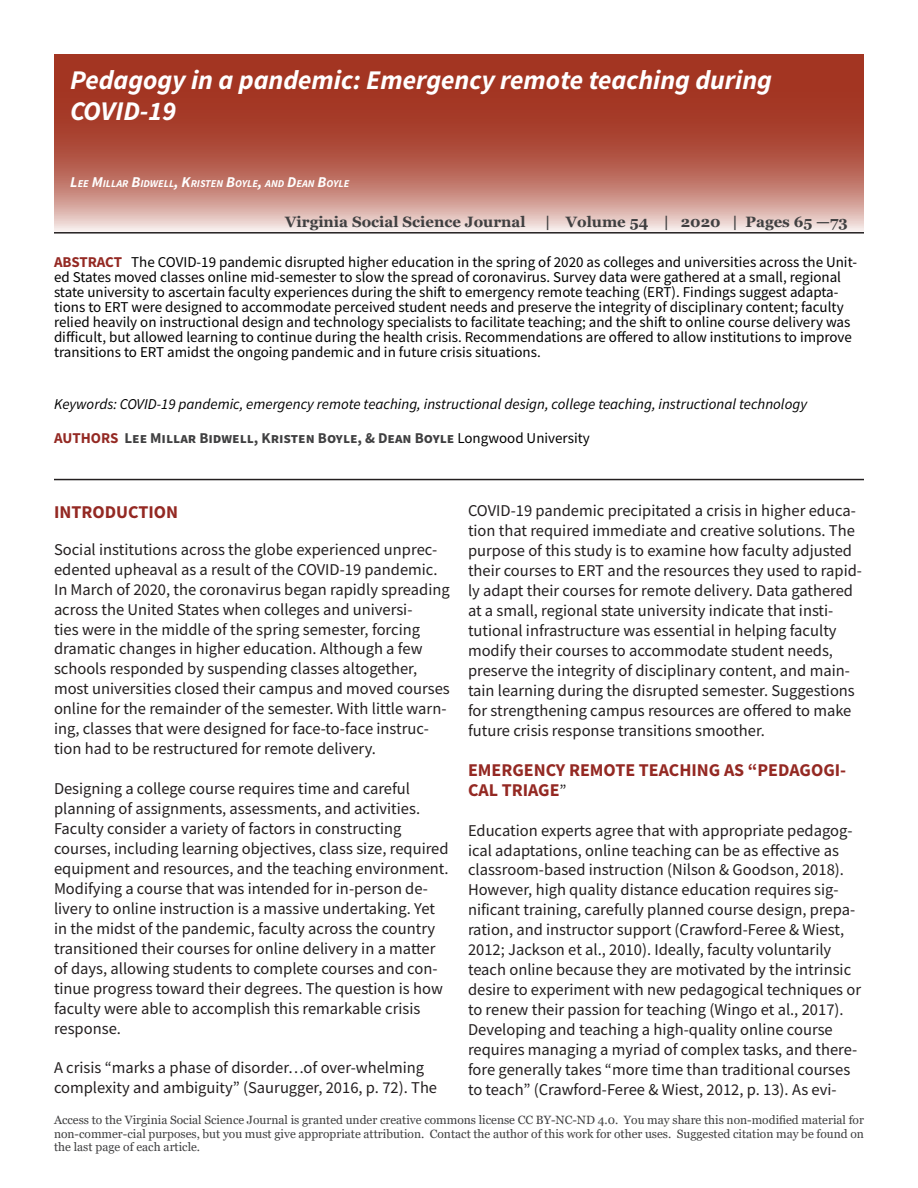
<style>
.page{position:relative;width:918px;height:1188px;background:#fff}
.page>*{position:absolute;margin:0;border:0;box-sizing:border-box;transform-origin:0 0}
.t1{font:italic 700 27px/31px "Source Sans Pro";color:#fff}
.VSSJ_Article_Body_Te{font:700 18px/20px "Source Sans Pro";color:#942923}
.Heading_3{font:700 18px "Source Sans Pro";color:#942923}
.VSSJ_Article_Body_Te-2{font:16.5px/20px "Source Sans Pro";color:#231f20}
.VSSJ_Abstract_Text{font:15px/15px "Source Sans Pro";color:#000}
.t2{font:italic 15px "Source Sans Pro";color:#000}
.t3{font:700 15px "Source Sans Pro";color:#404041}
.t4{font:700 15px "Georgia";color:#404041}
.t5{font:12px/13.8px "Georgia";color:#404041;text-align:justify}
.t6{font:italic 700 10.5px "Source Sans Pro";color:#fff}
.s1{font-size:15px}
.s2{font-weight:700;color:#942923}
.s3{color:#942923}
.s4{font-weight:400;color:#000}
.s5{font-weight:400;font-size:16.5px;color:#231f20}
</style>
<div class="page">
<svg style="left:54px;top:54px;width:810px;height:178px;background:#b76152"></svg>
<hr style="left:54px;top:232px;width:810px;height:2px;background:#231f20">
<hr style="left:54px;top:479px;width:810px;height:1px;background:#231f20">
<p class="t1" style="left:70px;top:64px;width:703px">Pedagogy in a pandemic: Emergency remote teaching during<br>COVID-19</p>
<p class="t6" style="left:70px;top:176px;width:281px"><span class="s1">L</span>EE <span class="s1">M</span>ILLAR <span class="s1">B</span>IDWELL<span class="s1">, K</span>RISTEN <span class="s1">B</span>OYLE<span class="s1">,</span> AND <span class="s1">D</span>EAN <span class="s1">B</span>OYLE</p>
<p class="t4" style="left:285px;top:212px;width:242px">Virginia Social Science Journal</p>
<p class="t4" style="left:545px;top:212px;width:305px">| Volume 54 | 2020 | Pages 65 —73</p>
<p class="VSSJ_Abstract_Text" style="left:54px;top:254px;width:805px"><span class="s2">ABSTRACT</span> The COVID-19 pandemic disrupted higher education in the spring of 2020 as colleges and universities across the Unit&shy;ed States moved classes online mid-semester to slow the spread of coronavirus. Survey data were gathered at a small, regional state university to ascertain faculty experiences during the shift to emergency remote teaching (ERT). Findings suggest adapta&shy;tions to ERT were designed to accommodate perceived student needs and preserve the integrity of disciplinary content; faculty relied heavily on instructional design and technology specialists to facilitate teaching; and the shift to online course delivery was difficult, but allowed learning to continue during the health crisis. Recommendations are offered to allow institutions to improve transitions to ERT amidst the ongoing pandemic and in future crisis situations.</p>
<p class="t2" style="left:54px;top:394px;width:755px">Keywords: COVID-19 pandemic, emergency remote teaching, instructional design, college teaching, instructional technology</p>
<p class="t3" style="left:54px;top:428px;width:537px"><span class="s3">AUTHORS</span> Lee Millar Bidwell, Kristen Boyle, &amp; Dean Boyle <span class="s4">Longwood University</span></p>
<p class="Heading_3" style="left:54px;top:499px;width:126px">INTRODUCTION</p>
<p class="VSSJ_Article_Body_Te-2" style="left:54px;top:539px;width:397px">Social institutions across the globe experienced unprec&shy;edented upheaval as a result of the COVID-19 pandemic.<br>In March of 2020, the coronavirus began rapidly spreading across the United States when colleges and universi-<br>ties were in the middle of the spring semester, forcing dramatic changes in higher education. Although a few schools responded by suspending classes altogether, most universities closed their campus and moved courses online for the remainder of the semester. With little warn&shy;ing, classes that were designed for face-to-face instruc&shy;tion had to be restructured for remote delivery.</p>
<p class="VSSJ_Article_Body_Te-2" style="left:54px;top:779px;width:396px">Designing a college course requires time and careful planning of assignments, assessments, and activities.<br>Faculty consider a variety of factors in constructing courses, including learning objectives, class size, required equipment and resources, and the teaching environment.<br>Modifying a course that was intended for in-person de&shy;livery to online instruction is a massive undertaking. Yet in the midst of the pandemic, faculty across the country transitioned their courses for online delivery in a matter of days, allowing students to complete courses and con&shy;tinue progress toward their degrees. The question is how faculty were able to accomplish this remarkable crisis response.</p>
<p class="VSSJ_Article_Body_Te-2" style="left:54px;top:1058px;width:385px">A crisis “marks a phase of disorder…of over-whelming complexity and ambiguity” (Saurugger, 2016, p. 72). The</p>
<p class="VSSJ_Article_Body_Te-2" style="left:468px;top:501px;width:396px">COVID-19 pandemic precipitated a crisis in higher educa&shy;tion that required immediate and creative solutions. The purpose of this study is to examine how faculty adjusted their courses to ERT and the resources they used to rapid&shy;ly adapt their courses for remote delivery. Data gathered at a small, regional state university indicate that insti&shy;tutional infrastructure was essential in helping faculty modify their courses to accommodate student needs, preserve the integrity of disciplinary content, and main&shy;tain learning during the disrupted semester. Suggestions for strengthening campus resources are offered to make future crisis response transitions smoother.</p>
<p class="VSSJ_Article_Body_Te" style="left:468px;top:760px;width:380px">EMERGENCY REMOTE TEACHING AS “PEDAGOGI-<br>CAL TRIAGE<span class="s5">”</span></p>
<p class="VSSJ_Article_Body_Te-2" style="left:468px;top:820px;width:395px">Education experts agree that with appropriate pedagog&shy;ical adaptations, online teaching can be as effective as classroom-based instruction (Nilson &amp; Goodson, 2018).<br>However, high quality distance education requires sig&shy;nificant training, carefully planned course design, prepa&shy;ration, and instructor support (Crawford-Feree &amp; Wiest, 2012; Jackson et al., 2010). Ideally, faculty voluntarily teach online because they are motivated by the intrinsic desire to experiment with new pedagogical techniques or to renew their passion for teaching (Wingo et al., 2017).<br>Developing and teaching a high-quality online course requires managing a myriad of complex tasks, and there&shy;fore generally takes “more time than traditional courses to teach” (Crawford-Feree &amp; Wiest, 2012, p. 13). As evi-</p>
<p class="t5" style="left:54px;top:1113px;width:812px">Access to the Virginia Social Science Journal is granted under creative commons license CC BY-NC-ND 4.0. You may share this non-modified material for non-commer-cial purposes, but you must give appropriate attribution. Contact the author of this work for other uses. Suggested citation may be found on the last page of each article.</p>
</div>
